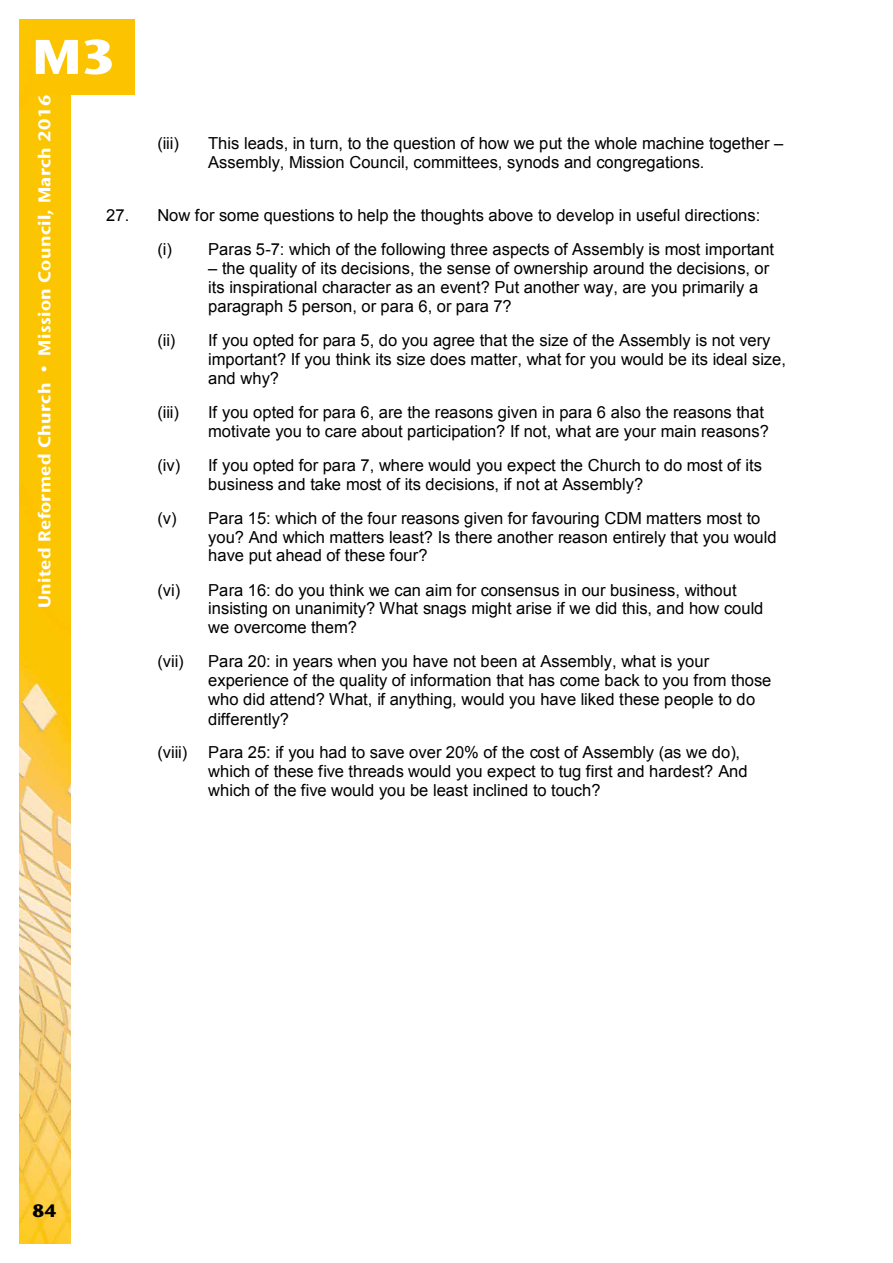
<style>
.page{position:relative;width:893px;height:1263px;background:#fff}
.page>*{position:absolute;margin:0;border:0;box-sizing:border-box;transform-origin:0 0}
.main_side_head_copy{font:800 48.6px "Stone Sans IIITC Std";color:#fff;scale:1.11 1}
.t1{font:800 18px "Stone Sans IIITC Std";color:#000}
.t2{font:700 17.1px "Stone Sans IIITC Std";letter-spacing:.02em;color:#fff;scale:1.05 1}
.t3{font:16.5px/18.9px "Arial";color:#000}
</style>
<div class="page">
<img style="left:19px;top:19px;width:51px;height:1225px">
<div style="left:32px;top:19px;width:102px;height:76px;background:#fcc400"></div>
<p class="main_side_head_copy" style="left:32px;top:25px;width:77px">M3</p>
<p class="t2" style="left:34px;top:608px;width:491px;rotate:-90deg">United Reformed Church • Mission Council, March 2016</p>
<p class="t3" style="left:157px;top:134px;width:23px">(iii)</p>
<p class="t3" style="left:208px;top:134px;width:577px">This leads, in turn, to the question of how we put the whole machine together –<br>Assembly, Mission Council, committees, synods and congregations.</p>
<p class="t3" style="left:157px;top:198px;width:618px;line-height:34.2px;text-indent:-51px">27. Now for some questions to help the thoughts above to develop in useful directions: (i) Paras 5-7: which of the following three aspects of Assembly is most important</p>
<p class="t3" style="left:208px;top:259px;width:563px">– the quality of its decisions, the sense of ownership around the decisions, or its inspirational character as an event? Put another way, are you primarily a paragraph 5 person, or para 6, or para 7?</p>
<p class="t3" style="left:157px;top:331px;width:20px">(ii)</p>
<p class="t3" style="left:208px;top:331px;width:580px">If you opted for para 5, do you agree that the size of the Assembly is not very important? If you think its size does matter, what for you would be its ideal size, and why?</p>
<p class="t3" style="left:157px;top:403px;width:23px">(iii)</p>
<p class="t3" style="left:208px;top:403px;width:562px">If you opted for para 6, are the reasons given in para 6 also the reasons that motivate you to care about participation? If not, what are your main reasons?</p>
<p class="t3" style="left:208px;top:456px;width:555px;text-indent:-51px">(iv) If you opted for para 7, where would you expect the Church to do most of its business and take most of its decisions, if not at Assembly?</p>
<p class="t3" style="left:208px;top:509px;width:570px;text-indent:-51px">(v) Para 15: which of the four reasons given for favouring CDM matters most to you? And which matters least? Is there another reason entirely that you would have put ahead of these four?</p>
<p class="t3" style="left:208px;top:581px;width:557px;text-indent:-51px">(vi) Para 16: do you think we can aim for consensus in our business, without insisting on unanimity? What snags might arise if we did this, and how could we overcome them?</p>
<p class="t3" style="left:157px;top:652px;width:28px">(vii)</p>
<p class="t3" style="left:208px;top:652px;width:565px">Para 20: in years when you have not been at Assembly, what is your experience of the quality of information that has come back to you from those who did attend? What, if anything, would you have liked these people to do differently?</p>
<p class="t3" style="left:157px;top:743px;width:31px">(viii)</p>
<p class="t3" style="left:208px;top:743px;width:541px">Para 25: if you had to save over 20% of the cost of Assembly (as we do), which of these five threads would you expect to tug first and hardest? And which of the five would you be least inclined to touch?</p>
<p class="t1" style="left:33px;top:1199px;width:26px">84</p>
</div>
